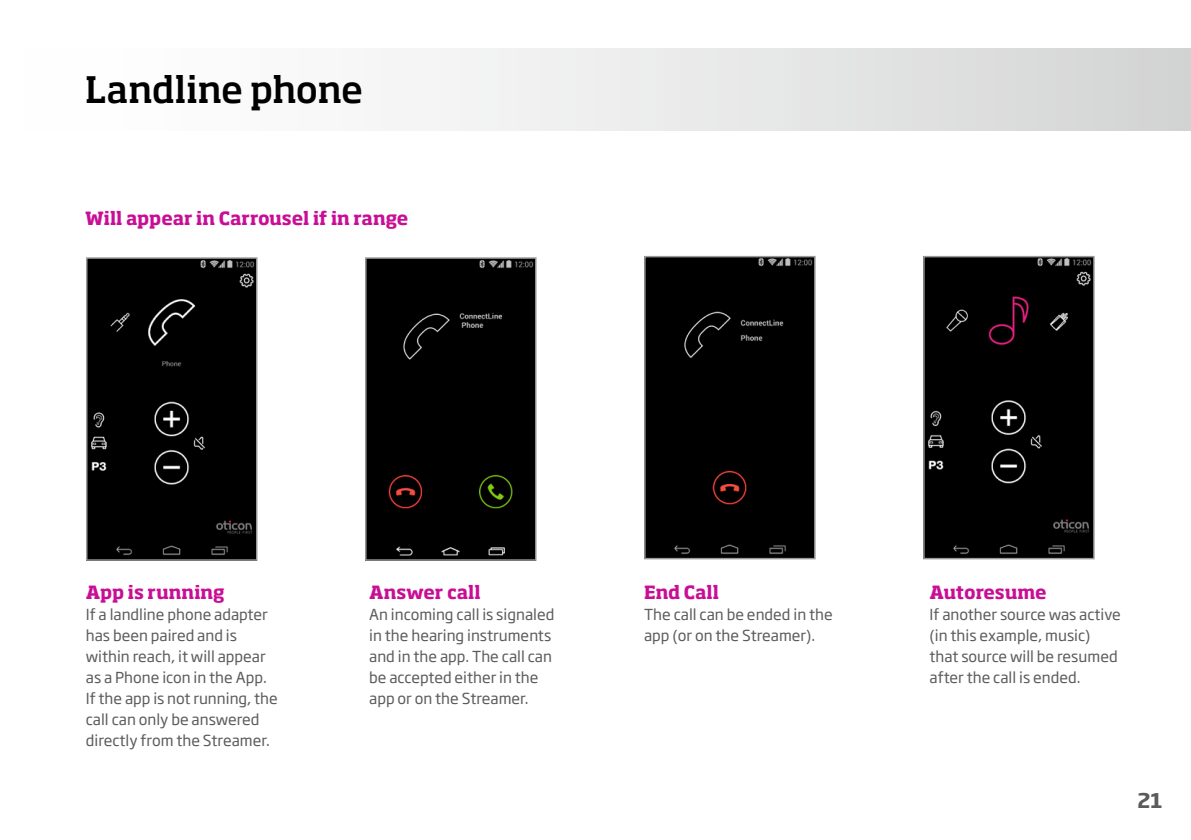
<style>
.page{position:relative;width:1191px;height:840px;background:#fff}
.page>*{position:absolute;margin:0;border:0;box-sizing:border-box;transform-origin:0 0}
.t1{font:500 36px "Soho Pro";letter-spacing:-.005em;color:#000}
.t2{font:700 20px "Soho Gothic Pro";color:#5b5b5a}
.t3{font:700 18px "Soho Pro";letter-spacing:-.005em;color:#c90e96}
.t4{font:15px/21px "Soho Gothic Pro";color:#5b5b5a}
</style>
<div class="page">
<div style="left:0;top:48px;width:1191px;height:82px;background:linear-gradient(to right,#fff,#d5d6d6)"></div>
<div style="left:644px;top:256px;width:171px;height:303px;background:#010001"></div>
<div style="left:365px;top:257px;width:171px;height:303px;background:#010001"></div>
<svg style="left:86px;top:257px;width:171px;height:303px;background:#0b0a0b"></svg>
<svg style="left:923px;top:256px;width:171px;height:303px;background:#0b090a"></svg>
<h1 class="t1" style="left:85px;top:64px;width:279px">Landline phone</h1>
<p class="t3" style="left:85px;top:205px;width:325px">Will appear in Carrousel if in range</p>
<p class="t3" style="left:86px;top:578px;width:141px">App is running</p>
<p class="t4" style="left:86px;top:602px;width:194px">If a landline phone adapter has been paired and is within reach, it will appear as a Phone icon in the App.<br>If the app is not running, the call can only be answered directly from the Streamer.</p>
<p class="t3" style="left:369px;top:578px;width:113px">Answer call</p>
<p class="t4" style="left:369px;top:602px;width:187px">An incoming call is signaled in the hearing instruments and in the app. The call can be accepted either in the app or on the Streamer.</p>
<p class="t3" style="left:644px;top:578px;width:76px">End Call</p>
<p class="t4" style="left:644px;top:602px;width:190px">The call can be ended in the app (or on the Streamer).</p>
<p class="t3" style="left:929px;top:578px;width:118px">Autoresume</p>
<p class="t4" style="left:929px;top:602px;width:193px">If another source was active (in this example, music) that source will be resumed after the call is ended.</p>
<h2 class="t2" style="left:1137px;top:783px;width:27px">21</h2>
</div>
